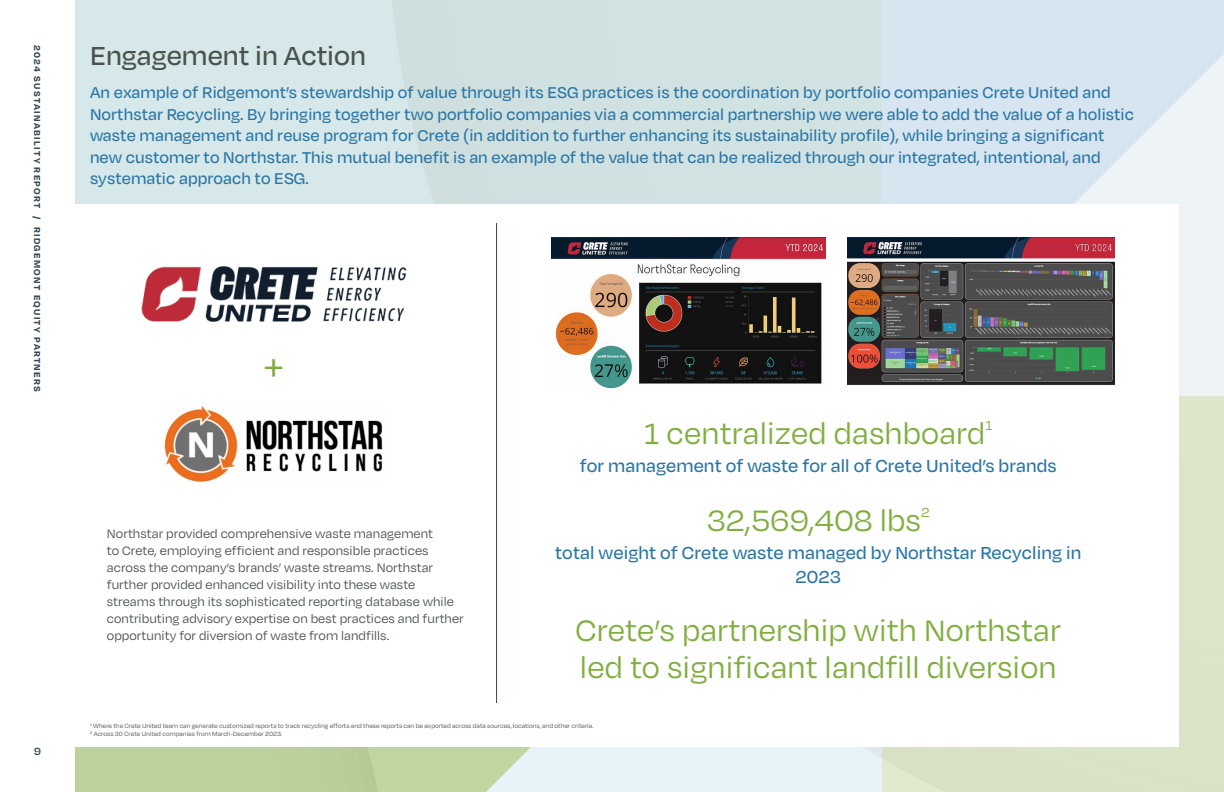
<style>
.page{position:relative;width:1224px;height:792px;background:#fff}
.page>*{position:absolute;margin:0;border:0;box-sizing:border-box;transform-origin:0 0}
.t1{font:40px "Degular";color:#81ae40}
.t2{font:34px/37px "Degular";letter-spacing:.005em;color:#81ae40}
.t3{font:500 30px "Degular";color:#49534e}
.t4{font:500 20px/24px "Degular";letter-spacing:.005em;color:#2b76a5;text-align:center}
.t5{font:500 18px/21.6px "Degular";letter-spacing:.005em;color:#2b76a5}
.t6{font:15.2px "Degular";color:#81ae40}
.t7{font:14px/17px "Degular";letter-spacing:.005em;color:#49534e}
.t8{font:600 12px "Degular";color:#344853}
.t9{font:700 10px "Degular";letter-spacing:.13em;color:#344853}
.t10{font:7px/8px "Degular";color:#49534e}
</style>
<div class="page">
<div style="left:75px;top:0;width:807px;height:396px;background:#d6e8e9"></div>
<div style="left:75px;top:747px;width:312px;height:45px;background:#bcd29b"></div>
<svg style="left:387px;top:747px;width:495px;height:45px;background:#ddeae2"></svg>
<div style="left:882px;top:396px;width:342px;height:396px;background:#dae4c8"></div>
<svg style="left:882px;top:0;width:342px;height:396px;background:#dbe8f0"></svg>
<div style="left:45px;top:204px;width:1134px;height:543px;background:#fff"></div>
<img style="left:164px;top:405px;width:219px;height:78px">
<img style="left:141px;top:266px;width:266px;height:56px">
<img style="left:551px;top:238px;width:274px;height:152px">
<img style="left:848px;top:238px;width:267px;height:147px">
<hr style="left:496px;top:223px;width:1px;height:480px;background:#344853">
<p class="t9" style="left:44px;top:45px;width:348px;rotate:90deg">2024 SUSTAINABILITY REPORT / RIDGEMONT EQUITY PARTNERS</p>
<p class="t8" style="left:34px;top:744px;width:8px">9</p>
<h3 class="t3" style="left:90px;top:37px;width:278px">Engagement in Action</h3>
<p class="t5" style="left:90px;top:81px;width:1046px">An example of Ridgemont’s stewardship of value through its ESG practices is the coordination by portfolio companies Crete United and Northstar Recycling. By bringing together two portfolio companies via a commercial partnership we were able to add the value of a holistic waste management and reuse program for Crete (in addition to further enhancing its sustainability profile), while bringing a significant new customer to Northstar. This mutual benefit is an example of the value that can be realized through our integrated, intentional, and systematic approach to ESG.</p>
<h1 class="t1" style="left:264px;top:343px;width:21px">+</h1>
<p class="t7" style="left:107px;top:525px;width:358px">Northstar provided comprehensive waste management<br>to Crete, employing efficient and responsible practices across the company’s brands’ waste streams. Northstar further provided enhanced visibility into these waste streams through its sophisticated reporting database while contributing advisory expertise on best practices and further opportunity for diversion of waste from landfills.</p>
<h2 class="t2" style="left:644px;top:413px;width:343px">1 centralized dashboard</h2>
<p class="t6" style="left:986px;top:416px;width:8px">1</p>
<p class="t4" style="left:580px;top:453px;width:478px">for management of waste for all of Crete United’s brands</p>
<h2 class="t2" style="left:707px;top:500px;width:216px">32,569,408 lbs</h2>
<p class="t6" style="left:921px;top:503px;width:10px">2</p>
<p class="t4" style="left:555px;top:540px;width:528px">total weight of Crete waste managed by Northstar Recycling in<br>2023</p>
<h2 class="t2" style="left:576px;top:611px;width:487px">Crete’s partnership with Northstar led to significant landfill diversion</h2>
<p class="t10" style="left:90px;top:722px;width:505px"><sup>1</sup> Where the Crete United team can generate customized reports to track recycling efforts and these reports can be exported across data sources, locations, and other criteria.<br><sup>2</sup> Across 30 Crete United companies from March-December 2023.</p>
</div>
